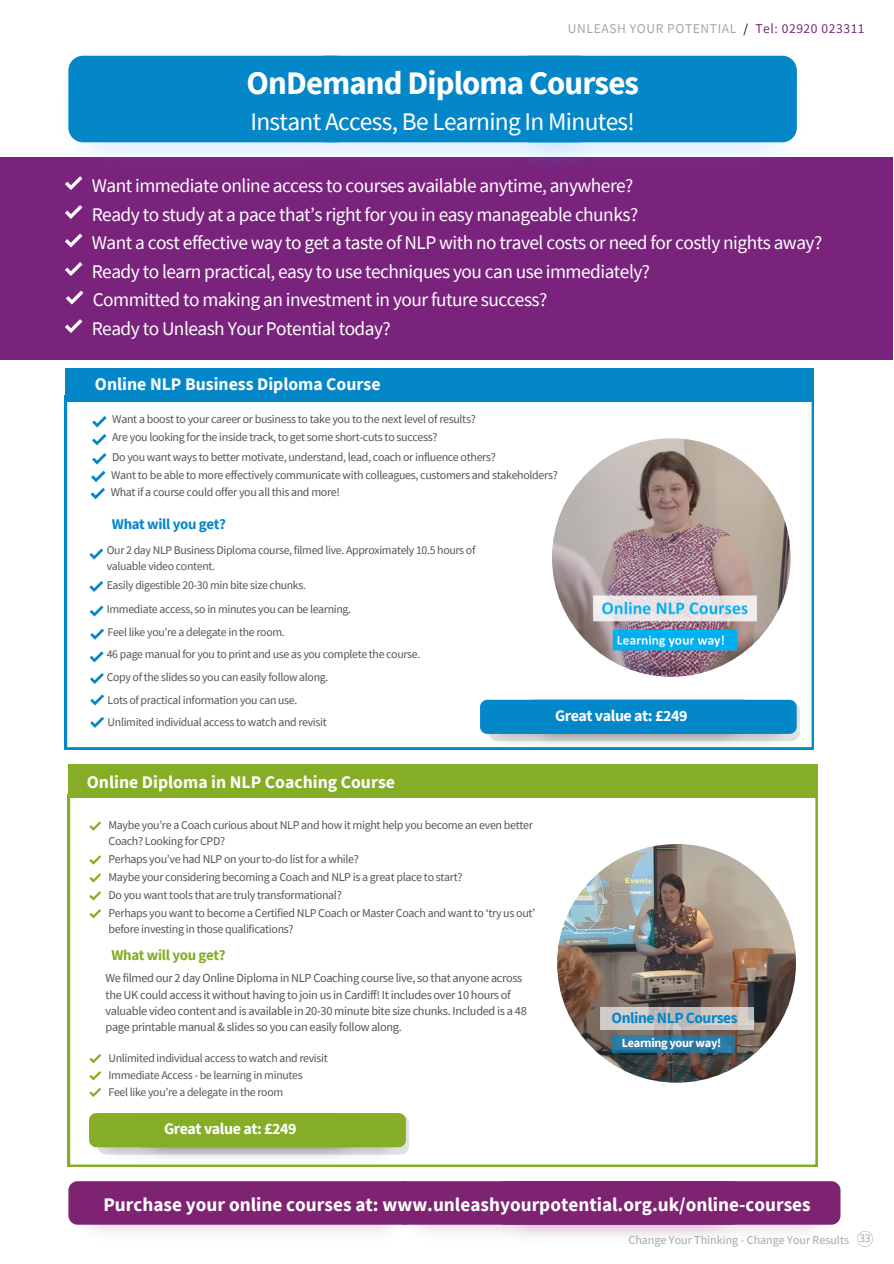
<style>
.page{position:relative;width:894px;height:1264px;background:#fff}
.page>*{position:absolute;margin:0;border:0;box-sizing:border-box;transform-origin:0 0}
.t1{font:700 32.85px "Source Sans Pro";letter-spacing:-.025em;color:#fff}
.t2{font:25.35px "Source Sans Pro";letter-spacing:-.025em;color:#fff}
.t3{font:19.35px "Source Sans Pro";letter-spacing:-.025em;color:#fff}
.t4{font:700 19.2px "Source Sans Pro";color:#fff}
.t5{font:700 17.7px "Source Sans Pro";color:#fff}
.t6{font:700 16.05px "Source Sans Pro";letter-spacing:-.025em;color:#fff}
.t7{font:700 15.9px "Source Sans Pro";letter-spacing:-.025em;color:#fff}
.t8{font:700 15.45px "Source Sans Pro";letter-spacing:-.025em;color:#0487c8}
.t9{font:700 14.85px "Source Sans Pro";letter-spacing:-.025em;color:#0487c8}
.t10{font:700 14.85px "Source Sans Pro";letter-spacing:-.025em;color:#85ad26}
.t11{font:13.5px "Source Sans Pro";letter-spacing:.045em;color:#a6a6a6}
.t12{font:13.5px "Source Sans Pro";letter-spacing:.045em;color:#7a237d}
.t13{font:12.3px/16.4px "Source Sans Pro";letter-spacing:-.025em;color:#545454}
.t14{font:700 12.3px "Source Sans Pro";letter-spacing:-.025em;color:#fff}
.t15{font:12px/15.9px "Source Sans Pro";letter-spacing:-.025em;color:#545454}
.t16{font:12px "Source Sans Pro";color:#a6a6a6}
.t17{font:11.85px "Source Sans Pro";letter-spacing:-.025em;color:#545454}
.t18{font:11.7px "Source Sans Pro";letter-spacing:-.025em;color:#545454}
.s1{color:#000}
</style>
<div class="page">
<div style="left:0;top:157px;width:892px;height:202px;background:#7a237d"></div>
<svg style="left:65px;top:176px;width:17px;height:14px"></svg>
<svg style="left:65px;top:205px;width:17px;height:13px"></svg>
<svg style="left:65px;top:233px;width:17px;height:14px"></svg>
<svg style="left:65px;top:262px;width:17px;height:13px"></svg>
<svg style="left:66px;top:290px;width:17px;height:14px"></svg>
<svg style="left:65px;top:319px;width:17px;height:13px"></svg>
<svg style="left:65px;top:402px;width:748px;height:347px"></svg>
<div style="left:65px;top:369px;width:748px;height:33px;background:#0487c8"></div>
<svg style="left:92px;top:416px;width:15px;height:11px"></svg>
<svg style="left:92px;top:434px;width:14px;height:11px"></svg>
<svg style="left:92px;top:453px;width:14px;height:11px"></svg>
<svg style="left:91px;top:471px;width:14px;height:11px"></svg>
<svg style="left:91px;top:488px;width:14px;height:11px"></svg>
<svg style="left:89px;top:548px;width:14px;height:11px"></svg>
<svg style="left:89px;top:581px;width:14px;height:11px"></svg>
<svg style="left:90px;top:605px;width:13px;height:11px"></svg>
<svg style="left:90px;top:628px;width:14px;height:11px"></svg>
<svg style="left:90px;top:651px;width:13px;height:11px"></svg>
<svg style="left:90px;top:673px;width:13px;height:11px"></svg>
<svg style="left:90px;top:694px;width:14px;height:11px"></svg>
<svg style="left:90px;top:717px;width:14px;height:11px"></svg>
<img style="left:552px;top:438px;width:238px;height:238px;border-radius:50%">
<img style="left:491px;top:741px;width:306px;height:9px">
<img style="left:748px;top:697px;width:46px;height:51px">
<img style="left:482px;top:697px;width:266px;height:51px">
<svg style="left:480px;top:699px;width:319px;height:42px;background:#2a94c8"></svg>
<svg style="left:68px;top:798px;width:749px;height:368px"></svg>
<div style="left:68px;top:764px;width:749px;height:34px;background:#85ad26"></div>
<svg style="left:89px;top:821px;width:12px;height:9px"></svg>
<img style="left:557px;top:844px;width:238px;height:238px;border-radius:50%">
<img style="left:100px;top:1112px;width:306px;height:55px">
<img style="left:358px;top:1110px;width:45px;height:51px">
<img style="left:91px;top:1110px;width:267px;height:51px">
<svg style="left:89px;top:1113px;width:320px;height:41px;background:#90b142"></svg>
<svg style="left:599px;top:1007px;width:154px;height:22px;background:#cac5c2"></svg>
<div style="left:612px;top:1035px;width:122px;height:17px;background:linear-gradient(to right,#2c7da5,#2b789e)"></div>
<svg style="left:89px;top:855px;width:12px;height:9px"></svg>
<svg style="left:89px;top:873px;width:12px;height:9px"></svg>
<svg style="left:89px;top:891px;width:12px;height:9px"></svg>
<svg style="left:89px;top:909px;width:12px;height:9px"></svg>
<svg style="left:89px;top:1053px;width:12px;height:9px"></svg>
<svg style="left:89px;top:1071px;width:12px;height:9px"></svg>
<svg style="left:89px;top:1087px;width:12px;height:9px"></svg>
<svg style="left:857px;top:1231px;width:15px;height:15px"></svg>
<img style="left:600px;top:66px;width:197px;height:91px">
<img style="left:304px;top:142px;width:296px;height:20px">
<div style="left:68px;top:56px;width:728px;height:86px;background:#0487c8"></div>
<img style="left:74px;top:1224px;width:325px;height:10px">
<img style="left:399px;top:1224px;width:99px;height:10px">
<img style="left:498px;top:1224px;width:337px;height:13px">
<div style="left:68px;top:1181px;width:772px;height:43px;background:#7d2371"></div>
<p class="t11" style="left:567px;top:20px;width:182px">UNLEASH YOUR POTENTIAL <span class="s1">/</span></p>
<p class="t12" style="left:755px;top:20px;width:111px">Tel: 02920 023311</p>
<p class="t1" style="left:246px;top:62px;width:394px">OnDemand Diploma Courses</p>
<p class="t2" style="left:250px;top:105px;width:386px">Instant Access, Be Learning In Minutes!</p>
<p class="t3" style="left:92px;top:173px;width:543px">Want immediate online access to courses available anytime, anywhere?</p>
<p class="t3" style="left:92px;top:201px;width:547px">Ready to study at a pace that’s right for you in easy manageable chunks?</p>
<p class="t3" style="left:92px;top:230px;width:731px">Want a cost effective way to get a taste of NLP with no travel costs or need for costly nights away?</p>
<p class="t3" style="left:92px;top:259px;width:559px">Ready to learn practical, easy to use techniques you can use immediately?</p>
<p class="t3" style="left:93px;top:287px;width:456px">Committed to making an investment in your future success?</p>
<h3 class="t3" style="left:92px;top:316px;width:300px">Ready to Unleash Your Potential today?</h3>
<h3 class="t5" style="left:95px;top:372px;width:287px">Online NLP Business Diploma Course</h3>
<h3 class="t17" style="left:112px;top:411px;width:365px">Want a boost to your career or business to take you to the next level of results?</h3>
<h3 class="t17" style="left:112px;top:429px;width:327px">Are you looking for the inside track, to get some short-cuts to success?</h3>
<h6 class="t17" style="left:112px;top:449px;width:385px">Do you want ways to better motivate, understand, lead, coach or influence others?</h6>
<p class="t17" style="left:111px;top:467px;width:448px">Want to be able to more effectively communicate with colleagues, customers and stakeholders?</p>
<h3 class="t17" style="left:111px;top:485px;width:230px">What if a course could offer you all this and more!</h3>
<h3 class="t9" style="left:112px;top:514px;width:115px">What will you get?</h3>
<p class="t18" style="left:107px;top:543px;width:370px">Our 2 day NLP Business Diploma course, filmed live. Approximately 10.5 hours of</p>
<h1 class="t18" style="left:107px;top:558px;width:110px">valuable video content.</h1>
<h2 class="t18" style="left:107px;top:577px;width:201px">Easily digestible 20-30 min bite size chunks.</h2>
<p class="t18" style="left:107px;top:601px;width:246px">Immediate access, so in minutes you can be learning.</p>
<p class="t18" style="left:108px;top:624px;width:179px">Feel like you’re a delegate in the room.</p>
<p class="t18" style="left:107px;top:669px;width:223px">Copy of the slides so you can easily follow along.</p>
<p class="t18" style="left:108px;top:692px;width:191px">Lots of practical information you can use.</p>
<p class="t18" style="left:108px;top:715px;width:220px">Unlimited individual access to watch and revisit</p>
<p class="t18" style="left:107px;top:646px;width:315px">46 page manual for you to print and use as you complete the course.</p>
<p class="t5" style="left:87px;top:771px;width:310px">Online Diploma in NLP Coaching Course</p>
<p class="t15" style="left:108px;top:816px;width:426px">Maybe you’re a Coach curious about NLP and how it might help you become an even better<br>Coach? Looking for CPD?</p>
<p class="t15" style="left:108px;top:850px;width:252px">Perhaps you’ve had NLP on your to-do list for a while?</p>
<p class="t15" style="left:108px;top:868px;width:355px">Maybe your considering becoming a Coach and NLP is a great place to start?</p>
<p class="t15" style="left:108px;top:886px;width:235px">Do you want tools that are truly transformational?</p>
<h4 class="t15" style="left:108px;top:904px;width:428px">Perhaps you want to become a Certified NLP Coach or Master Coach and want to ‘try us out’ before investing in those qualifications?</h4>
<p class="t10" style="left:111px;top:945px;width:116px">What will you get?</p>
<p class="t13" style="left:105px;top:969px;width:422px">We filmed our 2 day Online Diploma in NLP Coaching course live, so that anyone across the UK could access it without having to join us in Cardiff! It includes over 10 hours of valuable video content and is available in 20-30 minute bite size chunks. Included is a 48 page printable manual &amp; slides so you can easily follow along.</p>
<p class="t18" style="left:108px;top:1050px;width:221px">Unlimited individual access to watch and revisit</p>
<p class="t18" style="left:108px;top:1067px;width:196px">Immediate Access - be learning in minutes</p>
<p class="t18" style="left:108px;top:1084px;width:176px">Feel like you’re a delegate in the room</p>
<p class="t6" style="left:164px;top:1118px;width:134px">Great value at: £249</p>
<p class="t7" style="left:555px;top:705px;width:134px">Great value at: £249</p>
<p class="t8" style="left:611px;top:1007px;width:127px">Online NLP Courses</p>
<p class="t14" style="left:621px;top:1034px;width:101px">Learning your way!</p>
<p class="t4" style="left:103px;top:1191px;width:708px">Purchase your online courses at: www.unleashyourpotential.org.uk/online-courses</p>
<p class="t16" style="left:628px;top:1231px;width:222px">Change Your Thinking - Change Your Results</p>
<p class="t16" style="left:858px;top:1230px;width:13px">33</p>
</div>
